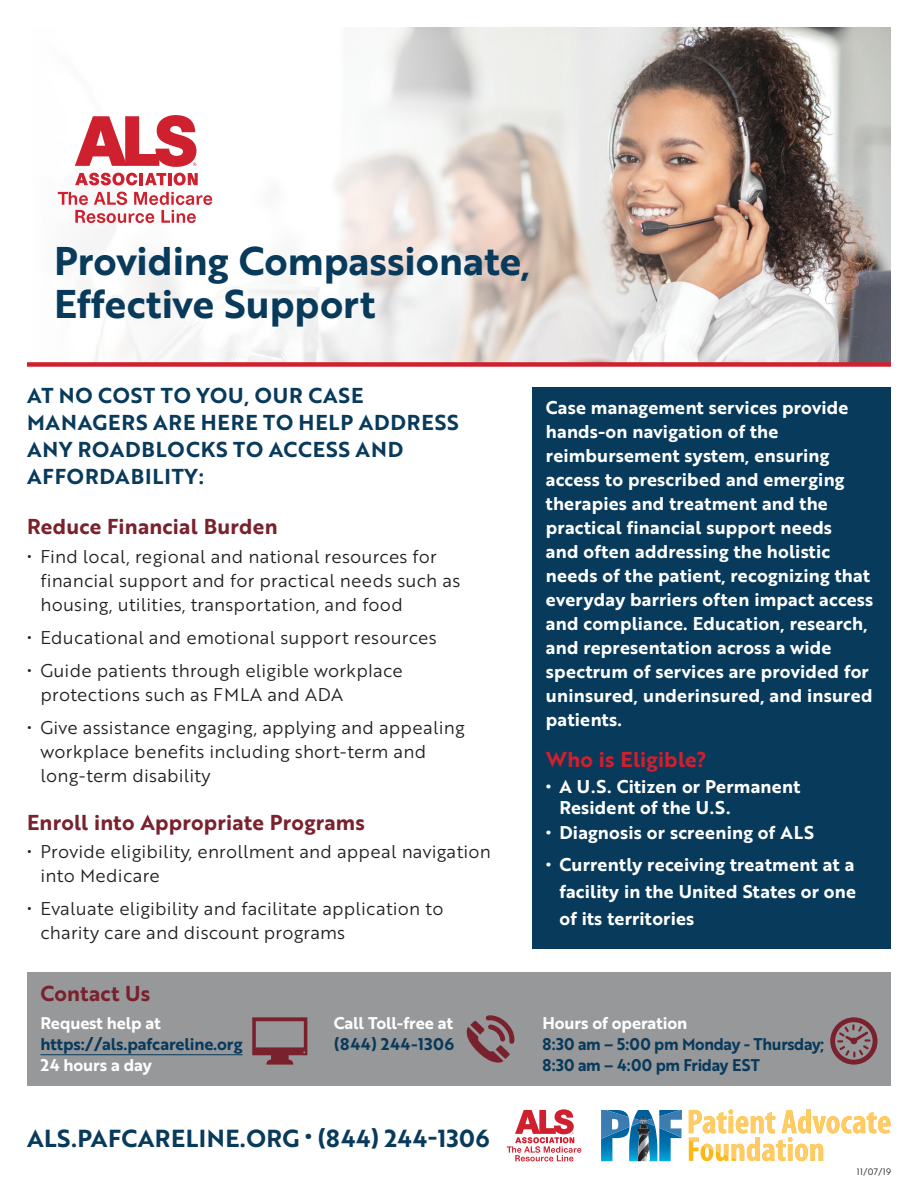
<style>
.page{position:relative;width:918px;height:1188px;background:#fff}
.page>*{position:absolute;margin:0;border:0;box-sizing:border-box;transform-origin:0 0}
.Paragraph_Style1{font:39px/43.5px "Brother 1816 Bold";color:#083a5c}
.Heading_3{font:24px "Brother 1816 Bold";letter-spacing:.02em;color:#083a5c}
.Heading_3-2{font:21px/27px "Brother 1816 Bold";letter-spacing:.04em;color:#083a5c}
.Heading_4{font:21px "Brother 1816 Bold";letter-spacing:.01em;color:#79222e}
.Heading_4-2{font:21px "Brother 1816 Bold";letter-spacing:.01em;color:#cf202f}
.Normal_White-Bold{font:18px/24px "Brother 1816 Bold";letter-spacing:.01em;color:#fff}
.t1{font:18px/24px "Brother 1816 Book";letter-spacing:.01em;color:#231f20}
.Bullet_List{font:16.5px/21px "Brother 1816 Bold";letter-spacing:-.01em;color:#083a5c;scale:.96 1}
.Bullet_List-2{font:16.5px/21px "Brother 1816 Bold";letter-spacing:-.01em;color:#083a5c}
.Bullet_List-3{font:16.5px/21px "Brother 1816 Bold";letter-spacing:.005em;color:#fff}
.t2{font:9px "Brother 1816 Book";color:#231f20}
.s1{color:#fff}
.s2{color:#083a5c}
</style>
<div class="page">
<img style="left:57px;top:27px;width:834px;height:335px">
<svg style="left:689px;top:1109px;width:201px;height:52px"></svg>
<svg style="left:601px;top:1110px;width:81px;height:51px"></svg>
<div style="left:27px;top:972px;width:864px;height:114px;background:#979899"></div>
<div style="left:532px;top:388px;width:359px;height:561px;background:#083a5c"></div>
<hr style="left:40px;top:1054px;width:203px;height:1px;background:#083a5c">
<svg style="left:252px;top:1017px;width:55px;height:48px"></svg>
<svg style="left:467px;top:1015px;width:47px;height:48px"></svg>
<svg style="left:830px;top:1017px;width:48px;height:48px"></svg>
<svg style="left:75px;top:115px;width:121px;height:52px"></svg>
<svg style="left:75px;top:173px;width:62px;height:12px"></svg>
<hr style="left:139px;top:173px;width:4px;height:12px;background:#cf202f">
<svg style="left:145px;top:173px;width:53px;height:12px"></svg>
<svg style="left:58px;top:192px;width:154px;height:31px"></svg>
<div style="left:27px;top:362px;width:864px;height:5px;background:#cf202f"></div>
<svg style="left:507px;top:1109px;width:74px;height:52px"></svg>
<p class="Paragraph_Style1" style="left:54px;top:238px;width:478px">Providing Compassionate,<br>Effective Support</p>
<p class="Heading_3-2" style="left:27px;top:381px;width:433px">AT NO COST TO YOU, OUR CASE<br>MANAGERS ARE HERE TO HELP ADDRESS<br>ANY ROADBLOCKS TO ACCESS AND<br>AFFORDABILITY:</p>
<p class="Heading_4" style="left:27px;top:511px;width:252px">Reduce Financial Burden</p>
<p class="t1" style="left:40px;top:543px;width:421px;text-indent:-14px">• Find local, regional and national resources for financial support and for practical needs such as housing, utilities, transportation, and food</p>
<p class="t1" style="left:27px;top:624px;width:411px">• Educational and emotional support resources</p>
<p class="t1" style="left:40px;top:657px;width:364px;text-indent:-14px">• Guide patients through eligible workplace protections such as FMLA and ADA</p>
<p class="t1" style="left:40px;top:714px;width:426px;text-indent:-14px">• Give assistance engaging, applying and appealing workplace benefits including short-term and long-term disability</p>
<p class="Heading_4" style="left:27px;top:806px;width:339px">Enroll into Appropriate Programs</p>
<p class="t1" style="left:40px;top:839px;width:452px;text-indent:-14px">• Provide eligibility, enrollment and appeal navigation into Medicare</p>
<p class="t1" style="left:40px;top:896px;width:405px;text-indent:-14px">• Evaluate eligibility and facilitate application to charity care and discount programs</p>
<p class="Heading_4" style="left:40px;top:978px;width:111px">Contact Us</p>
<p class="Normal_White-Bold" style="left:546px;top:395px;width:329px">Case management services provide hands-on navigation of the reimbursement system, ensuring access to prescribed and emerging therapies and treatment and the practical financial support needs<br>and often addressing the holistic needs of the patient, recognizing that everyday barriers often impact access and compliance. Education, research, and representation across a wide spectrum of services are provided for uninsured, underinsured, and insured patients.</p>
<p class="Heading_4-2" style="left:546px;top:744px;width:162px">Who is Eligible?</p>
<p class="Normal_White-Bold" style="left:559px;top:775px;width:242px;line-height:21px;text-indent:-14px">• A U.S. Citizen or Permanent<br>Resident of the U.S.</p>
<p class="Normal_White-Bold" style="left:546px;top:820px;width:270px">• Diagnosis or screening of ALS</p>
<p class="Normal_White-Bold" style="left:559px;top:850px;width:298px;line-height:27px;text-align:justify;text-indent:-14px">• Currently receiving treatment at a facility in the United States or one of its territories</p>
<p class="Bullet_List-2" style="left:40px;top:1012px;width:204px"><span class="s1">Request help at </span>https://als.pafcareline.org<br><span class="s1">24 hours a day</span></p>
<p class="Bullet_List-3" style="left:334px;top:1012px;width:122px">Call Toll-free at <span class="s2">(844) 244-1306</span></p>
<p class="Bullet_List" style="left:543px;top:1012px;width:295px"><span class="s1">Hours of operation<br></span>8:30 am – 5:00 pm Monday - Thursday;<br>8:30 am – 4:00 pm Friday EST</p>
<p class="Heading_3" style="left:27px;top:1120px;width:464px">ALS.PAFCARELINE.ORG • (844) 244-1306</p>
<p class="t2" style="left:857px;top:1165px;width:36px">11/07/19</p>
</div>
